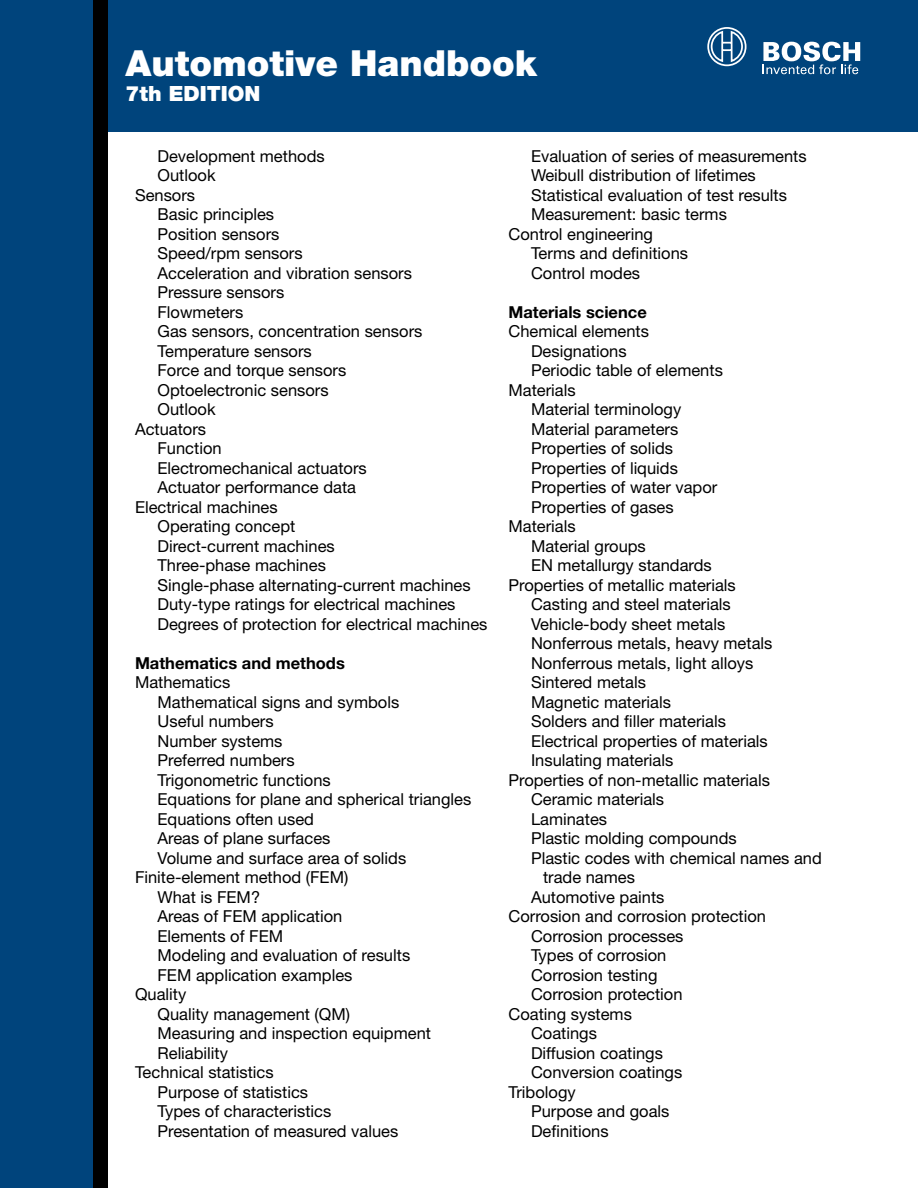
<style>
.page{position:relative;width:918px;height:1188px;background:#fff}
.page>*{position:absolute;margin:0;border:0;box-sizing:border-box;transform-origin:0 0}
.t1{font:900 36px "Helvetica Neue";color:#fff}
.t2{font:900 21px "Helvetica Neue";color:#fff}
.t3{font:16.5px "Helvetica Neue";color:#000}
.t4{font:700 16.5px "Helvetica Neue";color:#000}
</style>
<div class="page">
<div style="left:0;top:0;width:918px;height:132px;background:#00447c"></div>
<div style="left:0;top:0;width:108px;height:1188px;background:#00447c"></div>
<div style="left:93px;top:0;width:15px;height:1188px;background:#000"></div>
<svg style="left:763px;top:42px;width:97px;height:32px"></svg>
<svg style="left:707px;top:27px;width:40px;height:40px"></svg>
<h1 class="t1" style="left:126px;top:42px;width:413px">Automotive Handbook</h1>
<p class="t2" style="left:126px;top:81px;width:136px">7th EDITION</p>
<p class="t3" style="left:158px;top:146px;width:169px">Development methods</p>
<p class="t3" style="left:158px;top:165px;width:60px">Outlook</p>
<p class="t3" style="left:135px;top:185px;width:62px">Sensors</p>
<p class="t3" style="left:158px;top:204px;width:118px">Basic principles</p>
<p class="t3" style="left:158px;top:224px;width:123px">Position sensors</p>
<p class="t3" style="left:158px;top:243px;width:147px">Speed/rpm sensors</p>
<p class="t3" style="left:158px;top:263px;width:256px">Acceleration and vibration sensors</p>
<p class="t3" style="left:158px;top:282px;width:128px">Pressure sensors</p>
<p class="t3" style="left:158px;top:302px;width:87px">Flowmeters</p>
<p class="t3" style="left:158px;top:321px;width:266px">Gas sensors, concentration sensors</p>
<p class="t3" style="left:158px;top:341px;width:156px">Temperature sensors</p>
<p class="t3" style="left:158px;top:360px;width:190px">Force and torque sensors</p>
<p class="t3" style="left:158px;top:380px;width:173px">Optoelectronic sensors</p>
<p class="t3" style="left:158px;top:399px;width:60px">Outlook</p>
<p class="t3" style="left:135px;top:419px;width:73px">Actuators</p>
<p class="t3" style="left:158px;top:438px;width:66px">Function</p>
<p class="t3" style="left:158px;top:458px;width:211px">Electromechanical actuators</p>
<p class="t3" style="left:158px;top:477px;width:200px">Actuator performance data</p>
<p class="t3" style="left:135px;top:497px;width:144px">Electrical machines</p>
<p class="t3" style="left:158px;top:516px;width:139px">Operating concept</p>
<p class="t3" style="left:158px;top:536px;width:179px">Direct-current machines</p>
<p class="t3" style="left:158px;top:555px;width:170px">Three-phase machines</p>
<p class="t3" style="left:158px;top:575px;width:315px">Single-phase alternating-current machines</p>
<p class="t3" style="left:158px;top:594px;width:299px">Duty-type ratings for electrical machines</p>
<p class="t3" style="left:158px;top:614px;width:332px">Degrees of protection for electrical machines</p>
<p class="t4" style="left:135px;top:652px;width:211px">Mathematics and methods</p>
<p class="t3" style="left:135px;top:672px;width:97px">Mathematics</p>
<p class="t3" style="left:158px;top:692px;width:243px">Mathematical signs and symbols</p>
<p class="t3" style="left:158px;top:711px;width:118px">Useful numbers</p>
<p class="t3" style="left:158px;top:731px;width:127px">Number systems</p>
<p class="t3" style="left:158px;top:750px;width:139px">Preferred numbers</p>
<p class="t3" style="left:158px;top:770px;width:175px">Trigonometric functions</p>
<p class="t3" style="left:158px;top:789px;width:315px">Equations for plane and spherical triangles</p>
<p class="t3" style="left:158px;top:809px;width:158px">Equations often used</p>
<p class="t3" style="left:158px;top:828px;width:174px">Areas of plane surfaces</p>
<p class="t3" style="left:158px;top:848px;width:250px">Volume and surface area of solids</p>
<p class="t3" style="left:135px;top:867px;width:215px">Finite-element method (FEM)</p>
<p class="t3" style="left:158px;top:887px;width:104px">What is FEM?</p>
<p class="t3" style="left:158px;top:906px;width:186px">Areas of FEM application</p>
<p class="t3" style="left:158px;top:926px;width:127px">Elements of FEM</p>
<p class="t3" style="left:158px;top:945px;width:254px">Modeling and evaluation of results</p>
<p class="t3" style="left:158px;top:965px;width:196px">FEM application examples</p>
<p class="t3" style="left:135px;top:984px;width:53px">Quality</p>
<p class="t3" style="left:158px;top:1004px;width:194px">Quality management (QM)</p>
<p class="t3" style="left:158px;top:1023px;width:275px">Measuring and inspection equipment</p>
<p class="t3" style="left:158px;top:1043px;width:72px">Reliability</p>
<p class="t3" style="left:135px;top:1062px;width:140px">Technical statistics</p>
<p class="t3" style="left:158px;top:1082px;width:152px">Purpose of statistics</p>
<p class="t3" style="left:158px;top:1101px;width:175px">Types of characteristics</p>
<p class="t3" style="left:158px;top:1121px;width:242px">Presentation of measured values</p>
<p class="t3" style="left:531px;top:146px;width:277px">Evaluation of series of measurements</p>
<p class="t3" style="left:531px;top:165px;width:226px">Weibull distribution of lifetimes</p>
<p class="t3" style="left:531px;top:185px;width:258px">Statistical evaluation of test results</p>
<p class="t3" style="left:531px;top:204px;width:197px">Measurement: basic terms</p>
<p class="t3" style="left:508px;top:224px;width:146px">Control engineering</p>
<p class="t3" style="left:531px;top:243px;width:159px">Terms and definitions</p>
<p class="t3" style="left:531px;top:263px;width:111px">Control modes</p>
<p class="t4" style="left:508px;top:301px;width:140px">Materials science</p>
<p class="t3" style="left:508px;top:321px;width:142px">Chemical elements</p>
<p class="t3" style="left:531px;top:341px;width:97px">Designations</p>
<p class="t3" style="left:531px;top:360px;width:193px">Periodic table of elements</p>
<p class="t3" style="left:508px;top:380px;width:69px">Materials</p>
<p class="t3" style="left:531px;top:399px;width:152px">Material terminology</p>
<p class="t3" style="left:531px;top:419px;width:149px">Material parameters</p>
<p class="t3" style="left:531px;top:438px;width:144px">Properties of solids</p>
<p class="t3" style="left:531px;top:458px;width:148px">Properties of liquids</p>
<p class="t3" style="left:531px;top:477px;width:188px">Properties of water vapor</p>
<p class="t3" style="left:531px;top:497px;width:144px">Properties of gases</p>
<p class="t3" style="left:508px;top:516px;width:69px">Materials</p>
<p class="t3" style="left:531px;top:536px;width:116px">Material groups</p>
<p class="t3" style="left:531px;top:555px;width:182px">EN metallurgy standards</p>
<p class="t3" style="left:508px;top:575px;width:229px">Properties of metallic materials</p>
<p class="t3" style="left:531px;top:594px;width:201px">Casting and steel materials</p>
<p class="t3" style="left:531px;top:614px;width:196px">Vehicle-body sheet metals</p>
<p class="t3" style="left:531px;top:633px;width:243px">Nonferrous metals, heavy metals</p>
<p class="t3" style="left:531px;top:653px;width:224px">Nonferrous metals, light alloys</p>
<p class="t3" style="left:531px;top:672px;width:116px">Sintered metals</p>
<p class="t3" style="left:531px;top:692px;width:141px">Magnetic materials</p>
<p class="t3" style="left:531px;top:711px;width:196px">Solders and filler materials</p>
<p class="t3" style="left:531px;top:731px;width:238px">Electrical properties of materials</p>
<p class="t3" style="left:531px;top:750px;width:144px">Insulating materials</p>
<p class="t3" style="left:508px;top:770px;width:263px">Properties of non-metallic materials</p>
<p class="t3" style="left:531px;top:789px;width:135px">Ceramic materials</p>
<p class="t3" style="left:531px;top:809px;width:78px">Laminates</p>
<p class="t3" style="left:531px;top:828px;width:207px">Plastic molding compounds</p>
<p class="t3" style="left:531px;top:848px;width:292px">Plastic codes with chemical names and</p>
<p class="t3" style="left:543px;top:867px;width:94px">trade names</p>
<p class="t3" style="left:531px;top:887px;width:135px">Automotive paints</p>
<p class="t3" style="left:508px;top:906px;width:259px">Corrosion and corrosion protection</p>
<p class="t3" style="left:531px;top:926px;width:154px">Corrosion processes</p>
<p class="t3" style="left:531px;top:945px;width:137px">Types of corrosion</p>
<p class="t3" style="left:531px;top:965px;width:128px">Corrosion testing</p>
<p class="t3" style="left:531px;top:984px;width:153px">Corrosion protection</p>
<p class="t3" style="left:508px;top:1004px;width:125px">Coating systems</p>
<p class="t3" style="left:531px;top:1023px;width:67px">Coatings</p>
<p class="t3" style="left:531px;top:1043px;width:134px">Diffusion coatings</p>
<p class="t3" style="left:531px;top:1062px;width:153px">Conversion coatings</p>
<p class="t3" style="left:508px;top:1082px;width:69px">Tribology</p>
<p class="t3" style="left:531px;top:1101px;width:140px">Purpose and goals</p>
<p class="t3" style="left:531px;top:1121px;width:79px">Definitions</p>
</div>
